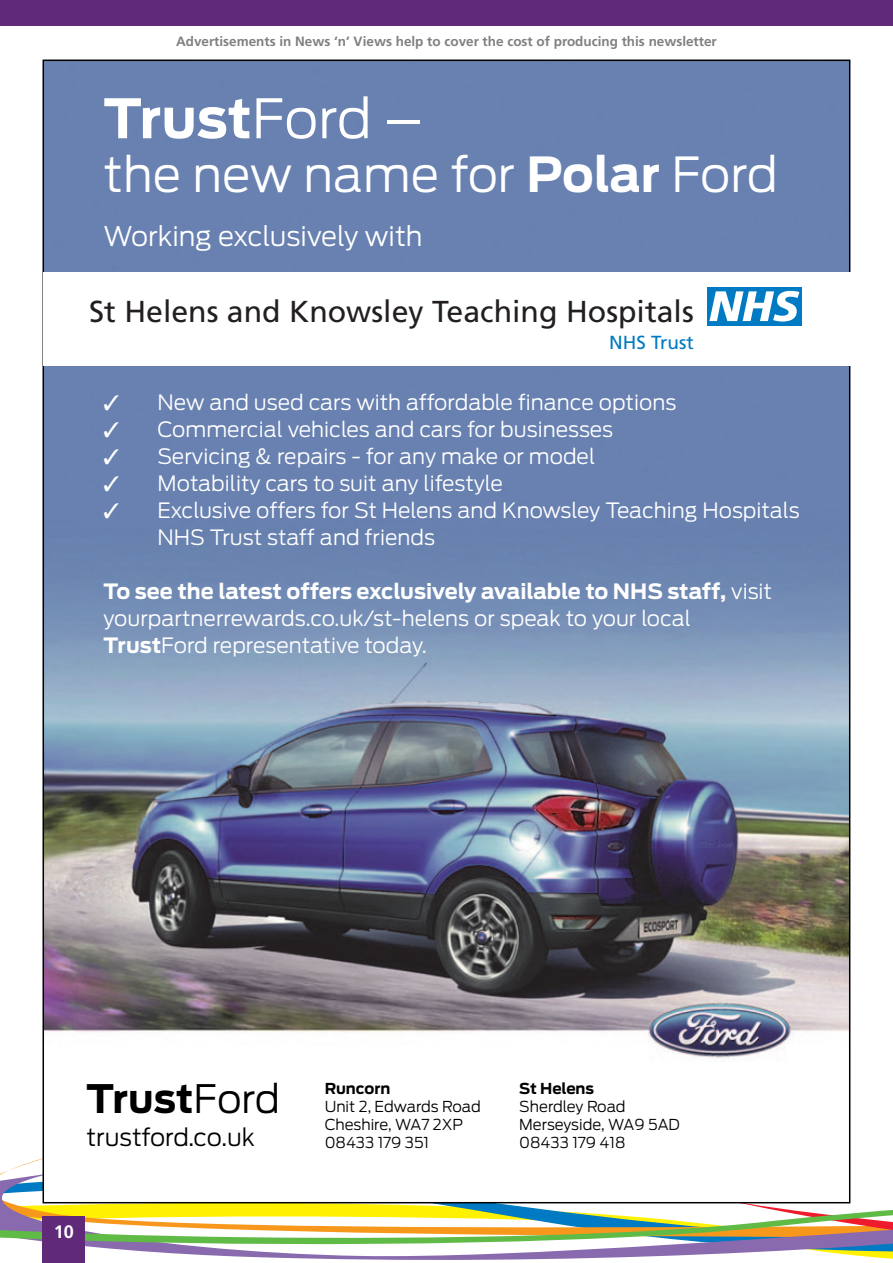
<style>
.page{position:relative;width:893px;height:1263px;background:#fff}
.page>*{position:absolute;margin:0;border:0;box-sizing:border-box;transform-origin:0 0}
.t1{font:700 54px "Antenna";letter-spacing:-.005em;color:#fff}
.t2{font:300 48px "Antenna";color:#fff}
.t3{font:700 39px "Antenna";letter-spacing:-.005em;color:#000}
.t4{font:30.3px "Frutiger";color:#231f20}
.t5{font:300 27px "Antenna";color:#fff}
.t6{font:300 24px "Antenna";color:#000}
.t7{font:300 21px/27px "Antenna";color:#fff}
.t8{font:18.9px "Frutiger";color:#007ac2}
.t9{font:700 18px "Frutiger";color:#fff}
.t10{font:300 15px/18px "Antenna";color:#000}
.t11{font:700 15px "Antenna";color:#000}
.t12{font:700 13.5px "Frutiger";color:#808080}
.s1{font-weight:300}
.s2{font-weight:700}
</style>
<div class="page">
<svg style="left:0;top:1164px;width:893px;height:99px"></svg>
<svg style="left:0;top:1197px;width:893px;height:61px"></svg>
<div style="left:0;top:0;width:893px;height:26px;background:#60297a"></div>
<div style="left:43px;top:1216px;width:42px;height:47px;background:#60297a"></div>
<div style="left:43px;top:60px;width:807px;height:1143px;background:#fff"></div>
<img style="left:46px;top:63px;width:801px;height:995px">
<div style="left:43px;top:272px;width:807px;height:94px;background:#fff"></div>
<div style="left:707px;top:287px;width:95px;height:39px;background:#007ac2"></div>
<svg style="left:709px;top:291px;width:90px;height:31px"></svg>
<p class="t12" style="left:176px;top:36px;width:542px">Advertisements in News ‘n’ Views help to cover the cost of producing this newsletter</p>
<h1 class="t1" style="left:104px;top:86px;width:320px">Trust<span class="s1">Ford –</span></h1>
<h2 class="t2" style="left:104px;top:155px;width:676px">the new name for <span class="s2">Polar</span> Ford</h2>
<p class="t5" style="left:104px;top:225px;width:321px">Working exclusively with</p>
<h3 class="t4" style="left:89px;top:300px;width:606px">St Helens and Knowsley Teaching Hospitals</h3>
<p class="t8" style="left:609px;top:334px;width:86px">NHS Trust</p>
<p class="t7" style="left:104px;top:390px;width:574px">✓ New and used cars with affordable finance options</p>
<p class="t7" style="left:104px;top:417px;width:511px">✓ Commercial vehicles and cars for businesses</p>
<p class="t7" style="left:104px;top:444px;width:493px">✓ Servicing &amp; repairs - for any make or model</p>
<p class="t7" style="left:104px;top:471px;width:401px">✓ Motability cars to suit any lifestyle</p>
<p class="t7" style="left:158px;top:498px;width:644px;text-indent:-54px">✓ Exclusive offers for St Helens and Knowsley Teaching Hospitals<br>NHS Trust staff and friends</p>
<p class="t7" style="left:104px;top:579px;width:670px"><span class="s2">To see the latest offers exclusively available to NHS staff,</span> visit yourpartnerrewards.co.uk/st-helens or speak to your local<br><span class="s2">Trust</span>Ford representative today.</p>
<h3 class="t3" style="left:87px;top:1075px;width:195px">Trust<span class="s1">Ford</span></h3>
<p class="t6" style="left:87px;top:1127px;width:170px">trustford.co.uk</p>
<p class="t9" style="left:54px;top:1225px;width:21px">10</p>
<p class="t11" style="left:325px;top:1079px;width:67px">Runcorn</p>
<p class="t10" style="left:325px;top:1098px;width:158px">Unit 2, Edwards Road<br>Cheshire, WA7 2XP<br>08433 179 351</p>
<p class="t11" style="left:519px;top:1079px;width:76px">St Helens</p>
<p class="t10" style="left:519px;top:1098px;width:162px">Sherdley Road<br>Merseyside, WA9 5AD<br>08433 179 418</p>
</div>
